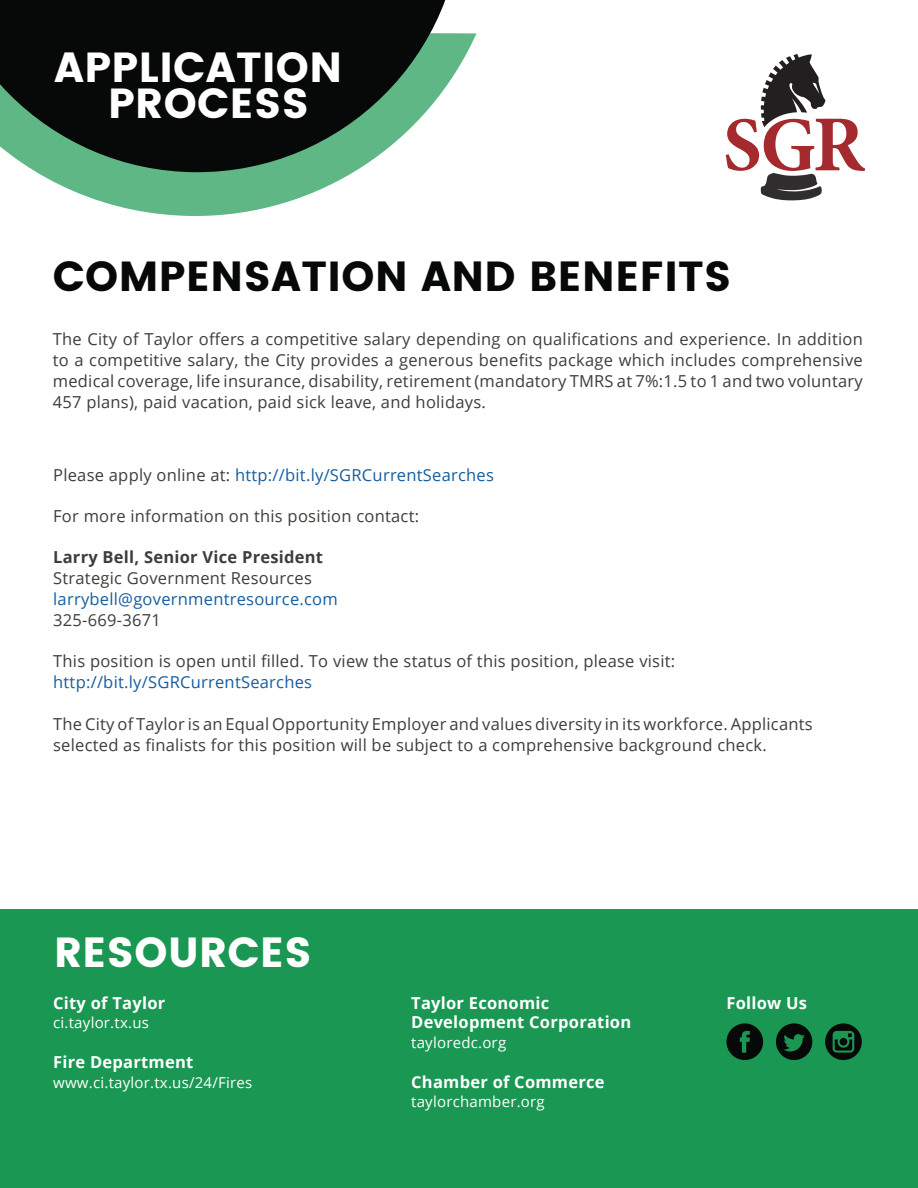
<style>
.page{position:relative;width:918px;height:1188px;background:#fff}
.page>*{position:absolute;margin:0;border:0;box-sizing:border-box;transform-origin:0 0}
.Paragraph_Header{font:42px/36px "Poppins";letter-spacing:.01em;color:#fff;text-align:center}
.Paragraph_Header-2{font:42px "Poppins";letter-spacing:.01em;color:#060908}
.Main_Body-No_drop_ca{font:16.5px/21px "Open Sans";letter-spacing:.015em;color:#3d3d3a}
.Main_body_no_drop_ca{font:700 16.5px/19.5px "Open Sans";letter-spacing:.015em;color:#fff}
.Main_Body-No_drop_ca-2{font:16.5px "Open Sans";letter-spacing:.015em;color:#175d9e}
.Main_Body-No_drop_ca-3{font:700 16.5px "Open Sans";letter-spacing:.015em;color:#3d3d3a}
.Main_body_no_drop_ca-2{font:15px "Open Sans";letter-spacing:.015em;color:#fff}
.s1{color:#3d3d3a}
.s2{color:#175d9e}
</style>
<div class="page">
<div style="left:0;top:910px;width:918px;height:278px;background:#1a9853"></div>
<svg style="left:726px;top:54px;width:139px;height:146px"></svg>
<svg style="left:726px;top:1023px;width:37px;height:37px"></svg>
<svg style="left:776px;top:1023px;width:36px;height:37px"></svg>
<svg style="left:825px;top:1023px;width:37px;height:37px"></svg>
<svg style="left:38px;top:33px;width:438px;height:183px"></svg>
<svg style="left:0;top:0;width:463px;height:173px;fill:#060908"></svg>
<p class="Paragraph_Header" style="left:54px;top:50px;width:290px">APPLICATION<br>PROCESS</p>
<p class="Paragraph_Header-2" style="left:53px;top:252px;width:680px">COMPENSATION AND BENEFITS</p>
<p class="Main_Body-No_drop_ca" style="left:53px;top:328px;width:812px;text-align:justify">The City of Taylor offers a competitive salary depending on qualifications and experience. In addition to a competitive salary, the City provides a generous benefits package which includes comprehensive medical coverage, life insurance, disability, retirement (mandatory TMRS at 7%:1.5 to 1 and two voluntary 457 plans), paid vacation, paid sick leave, and holidays.</p>
<p class="Main_Body-No_drop_ca-2" style="left:53px;top:463px;width:442px"><span class="s1">Please apply online at:</span> http://bit.ly/SGRCurrentSearches</p>
<p class="Main_Body-No_drop_ca" style="left:53px;top:505px;width:367px">For more information on this position contact:</p>
<p class="Main_Body-No_drop_ca-3" style="left:53px;top:545px;width:271px">Larry Bell, Senior Vice President</p>
<p class="Main_Body-No_drop_ca" style="left:53px;top:567px;width:260px">Strategic Government Resources</p>
<p class="Main_Body-No_drop_ca-2" style="left:53px;top:588px;width:286px">larrybell@governmentresource.com</p>
<p class="Main_Body-No_drop_ca" style="left:53px;top:609px;width:109px">325-669-3671</p>
<p class="Main_Body-No_drop_ca" style="left:53px;top:650px;width:624px">This position is open until filled. To view the status of this position, please visit: <span class="s2">http://bit.ly/SGRCurrentSearches</span></p>
<p class="Main_Body-No_drop_ca" style="left:53px;top:713px;width:761px">The City of Taylor is an Equal Opportunity Employer and values diversity in its workforce. Applicants selected as finalists for this position will be subject to a comprehensive background check.</p>
<p class="Paragraph_Header" style="left:54px;top:934px;width:259px">RESOURCES</p>
<p class="Main_body_no_drop_ca" style="left:53px;top:993px;width:114px">City of Taylor</p>
<p class="Main_body_no_drop_ca-2" style="left:53px;top:1013px;width:97px">ci.taylor.tx.us</p>
<p class="Main_body_no_drop_ca" style="left:53px;top:1052px;width:142px">Fire Department</p>
<p class="Main_body_no_drop_ca-2" style="left:53px;top:1072px;width:201px">www.ci.taylor.tx.us/24/Fires</p>
<p class="Main_body_no_drop_ca" style="left:411px;top:993px;width:222px">Taylor Economic<br>Development Corporation</p>
<p class="Main_body_no_drop_ca-2" style="left:411px;top:1032px;width:97px">tayloredc.org</p>
<p class="Main_body_no_drop_ca" style="left:411px;top:1072px;width:195px">Chamber of Commerce</p>
<p class="Main_body_no_drop_ca-2" style="left:411px;top:1091px;width:135px">taylorchamber.org</p>
<p class="Main_body_no_drop_ca" style="left:726px;top:993px;width:82px">Follow Us</p>
</div>
